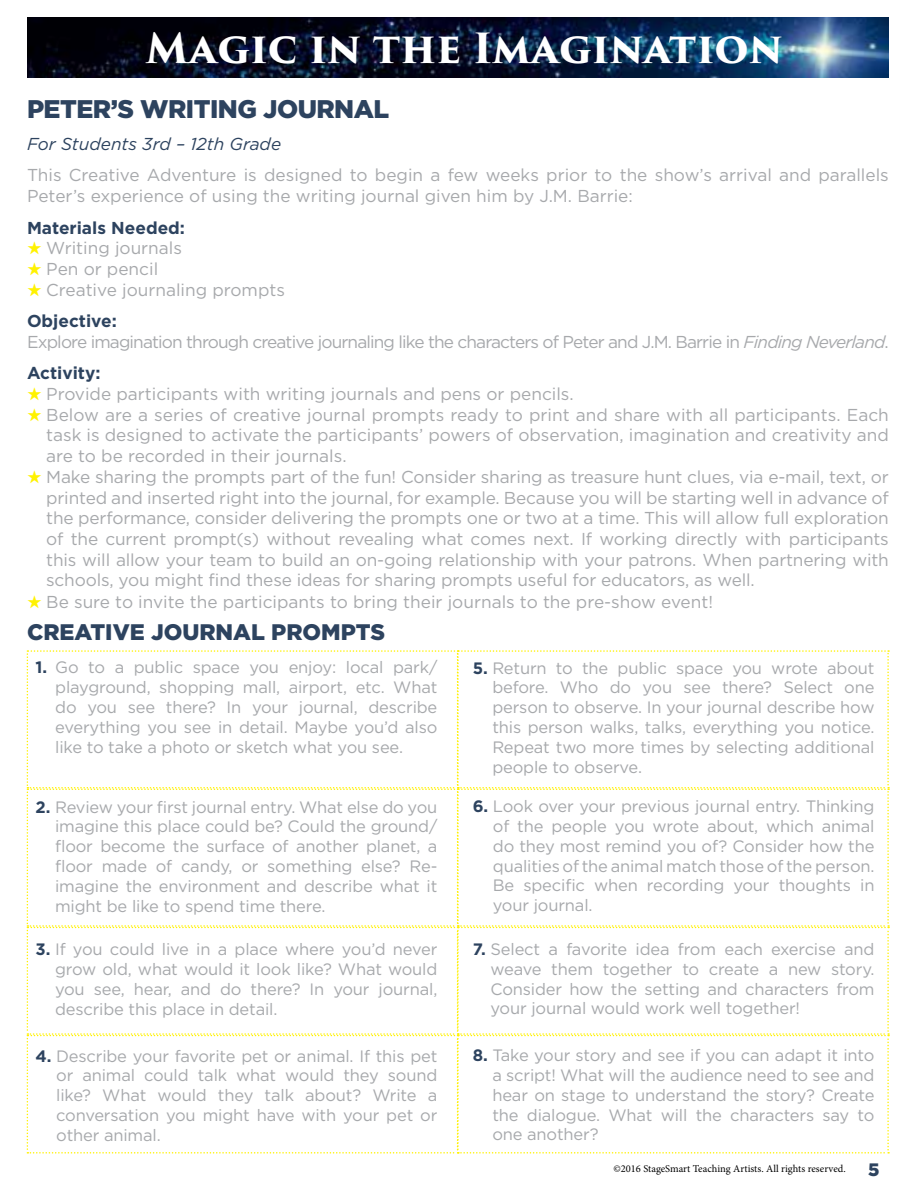
<style>
.page{position:relative;width:918px;height:1188px;background:#fff}
.page>*{position:absolute;margin:0;border:0;box-sizing:border-box;transform-origin:0 0}
.t1{font:700 40.5px "Trajan Pro 3";letter-spacing:-.005em;color:#fff}
.t2{font:900 25.5px "Gotham";letter-spacing:-.02em;color:#2d435f}
.t3{font:900 22.5px "Gotham";color:#2d435f}
.t4{font:17.25px/20.7px "Gotham";color:#a7a9ac}
.t5{font:17.25px/31.5px "Gotham";letter-spacing:-.05em;color:#a7a9ac}
.t6{font:italic 17.25px "Gotham";color:#2d435f}
.t7{font:700 17.25px "Gotham";color:#2d435f}
.t8{font:16.5px/19.8px "Gotham";letter-spacing:-.01em;color:#a7a9ac;text-align:justify}
.t9{font:10.5px "Minion Pro";color:#000}
.s1{color:#fff200}
.s2{font-weight:700;color:#2d435f}
.s3{font-style:italic}
.s4{font-family:"Gotham";font-weight:900;font-size:18px;color:#2d435f}
</style>
<div class="page">
<svg style="left:27px;top:650px;width:862px;height:504px"></svg>
<img style="left:27px;top:17px;width:862px;height:61px">
<h1 class="t1" style="left:146px;top:19px;width:639px">Magic in the Imagination</h1>
<h2 class="t2" style="left:27px;top:95px;width:364px">PETER’S WRITING JOURNAL</h2>
<p class="t6" style="left:27px;top:134px;width:256px">For Students 3rd – 12th Grade</p>
<p class="t4" style="left:27px;top:165px;width:863px">This Creative Adventure is designed to begin a few weeks prior to the show’s arrival and parallels<br>Peter’s experience of using the writing journal given him by J.M. Barrie:</p>
<p class="t7" style="left:27px;top:217px;width:159px">Materials Needed:</p>
<p class="t4" style="left:27px;top:237px;width:157px"><span class="s1">★</span> Writing journals</p>
<p class="t4" style="left:27px;top:258px;width:133px"><span class="s1">★</span> Pen or pencil</p>
<p class="t4" style="left:27px;top:273px;width:260px;line-height:31.5px"><span class="s1">★</span> Creative journaling prompts<br><span class="s2">Objective:</span></p>
<p class="t5" style="left:27px;top:326px;width:863px">Explore imagination through creative journaling like the characters of Peter and J.M. Barrie in <span class="s3">Finding Neverland</span>.<br><span class="s2">Activity:</span></p>
<p class="t4" style="left:27px;top:383px;width:548px"><span class="s1">★</span> Provide participants with writing journals and pens or pencils.</p>
<p class="t4" style="left:46px;top:404px;width:844px;text-align:justify;text-indent:-19px"><span class="s1">★</span> Below are a series of creative journal prompts ready to print and share with all participants. Each task is designed to activate the participants’ powers of observation, imagination and creativity and are to be recorded in their journals.</p>
<p class="t4" style="left:46px;top:466px;width:844px;text-align:justify;text-indent:-19px"><span class="s1">★</span> Make sharing the prompts part of the fun! Consider sharing as treasure hunt clues, via e-mail, text, or printed and inserted right into the journal, for example. Because you will be starting well in advance of the performance, consider delivering the prompts one or two at a time. This will allow full exploration of the current prompt(s) without revealing what comes next. If working directly with participants this will allow your team to build an on-going relationship with your patrons. When partnering with schools, you might find these ideas for sharing prompts useful for educators, as well.</p>
<p class="t4" style="left:27px;top:591px;width:688px"><span class="s1">★</span> Be sure to invite the participants to bring their journals to the pre-show event!</p>
<h3 class="t3" style="left:27px;top:619px;width:360px">CREATIVE JOURNAL PROMPTS</h3>
<p class="t8" style="left:55px;top:657px;width:384px;text-indent:-20px"><span class="s2">1.</span> Go to a public space you enjoy: local park/ playground, shopping mall, airport, etc. What do you see there? In your journal, describe everything you see in detail. Maybe you’d also like to take a photo or sketch what you see.</p>
<p class="t8" style="left:492px;top:658px;width:384px;text-indent:-20px"><span class="s2">5.</span> Return to the public space you wrote about before. Who do you see there? Select one person to observe. In your journal describe how this person walks, talks, everything you notice.<br>Repeat two more times by selecting additional people to observe.</p>
<p class="t8" style="left:493px;top:796px;width:383px;text-indent:-20px"><span class="s2">6.</span> Look over your previous journal entry. Thinking of the people you wrote about, which animal do they most remind you of? Consider how the qualities of the animal match those of the person.<br>Be specific when recording your thoughts in your journal.</p>
<p class="t8" style="left:491px;top:939px;width:386px;text-indent:-18px"><span class="s2">7.</span> Select a favorite idea from each exercise and weave them together to create a new story.<br>Consider how the setting and characters from your journal would work well together!</p>
<p class="t8" style="left:492px;top:1045px;width:384px;text-indent:-20px"><span class="s2">8.</span> Take your story and see if you can adapt it into a script! What will the audience need to see and hear on stage to understand the story? Create the dialogue. What will the characters say to one another?</p>
<p class="t8" style="left:55px;top:797px;width:384px;text-indent:-19px"><span class="s2">2.</span> Review your first journal entry. What else do you imagine this place could be? Could the ground/ floor become the surface of another planet, a floor made of candy, or something else? Re&shy;imagine the environment and describe what it might be like to spend time there.</p>
<p class="t8" style="left:55px;top:939px;width:384px;text-indent:-19px"><span class="s2">3.</span> If you could live in a place where you’d never grow old, what would it look like? What would you see, hear, and do there? In your journal, describe this place in detail.</p>
<p class="t8" style="left:56px;top:1046px;width:383px;text-indent:-21px"><span class="s2">4.</span> Describe your favorite pet or animal. If this pet or animal could talk what would they sound like? What would they talk about? Write a conversation you might have with your pet or other animal.</p>
<p class="t9" style="left:613px;top:1162px;width:267px">©2016 StageSmart Teaching Artists. All rights reserved. <span class="s4">5</span></p>
</div>
